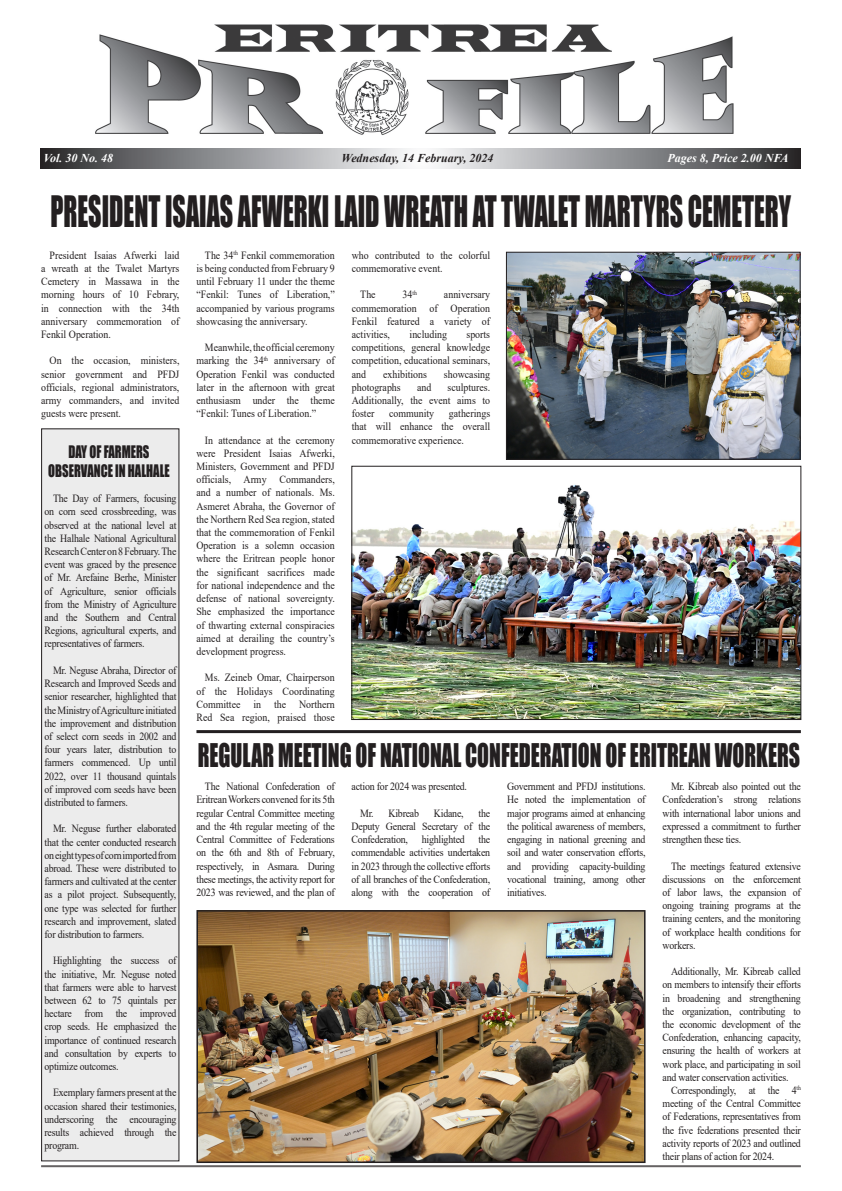
<style>
.page{position:relative;width:842px;height:1191px;background:#fff}
.page>*{position:absolute;margin:0;border:0;box-sizing:border-box;transform-origin:0 0}
.t1{font:39.8px "Impact";color:#231f20;scale:.65 1}
.t2{font:30px "Impact";color:#231f20;scale:.73 1}
.t3{font:15.9px "Impact";color:#231f20;scale:.8 1}
.t4{font:italic 700 12px "Times New Roman";color:#fff}
.t5{font:italic 700 12px "Times New Roman";color:#231f20}
.t6{font:11px/13.2px "Times New Roman";letter-spacing:-.02em;color:#231f20;text-align:justify;scale:.9 1}
.t7{font:11px/13.2px "Times New Roman";color:#231f20;scale:.9 1}
</style>
<div class="page">
<div style="left:42px;top:429px;width:137px;height:731px;background:#ececec"></div>
<div style="left:41px;top:428px;width:138px;height:733px;border:1px solid #231f20"></div>
<svg style="left:41px;top:149px;width:760px;height:19px;background:#949497"></svg>
<hr style="left:41px;top:1165px;width:760px;height:2px;background:#231f20">
<img style="left:95px;top:24px;width:639px;height:111px">
<img style="left:508px;top:254px;width:291px;height:204px">
<div style="left:506px;top:252px;width:295px;height:208px;border:1px solid #231f20"></div>
<img style="left:353px;top:485px;width:446px;height:233px">
<div style="left:351px;top:466px;width:450px;height:254px;border:1px solid #231f20"></div>
<img style="left:199px;top:913px;width:443px;height:247px">
<div style="left:196px;top:910px;width:449px;height:253px;border:2px solid #231f20"></div>
<hr style="left:196px;top:730px;width:605px;height:3px;background:#231f20">
<p class="t4" style="left:44px;top:149px;width:71px">Vol. 30 No. 48</p>
<p class="t5" style="left:341px;top:149px;width:154px">Wednesday, 14 February, 2024</p>
<p class="t4" style="left:667px;top:149px;width:122px">Pages 8, Price 2.00 NFA</p>
<p class="t1" style="left:50px;top:180px;width:1141px">PRESIDENT ISAIAS AFWERKI LAID WREATH AT TWALET MARTYRS CEMETERY</p>
<p class="t6" style="left:41px;top:248px;width:155px;text-indent:9px">President Isaias Afwerki laid a wreath at the Twalet Martyrs Cemetery in Massawa in the morning hours of 10 Febrary, in connection with the 34th anniversary commemoration of Fenkil Operation.</p>
<p class="t6" style="left:41px;top:354px;width:155px;text-indent:9px">On the occasion, ministers, senior government and PFDJ officials, regional administrators, army commanders, and invited guests were present.</p>
<p class="t6" style="left:196px;top:248px;width:155px;text-indent:9px">The 34<sup>th</sup> Fenkil commemoration is being conducted from February 9 until February 11 under the theme “Fenkil: Tunes of Liberation,” accompanied by various programs showcasing the anniversary.</p>
<p class="t6" style="left:196px;top:340px;width:155px;text-indent:9px">Meanwhile, the official ceremony marking the 34<sup>th</sup> anniversary of Operation Fenkil was conducted later in the afternoon with great enthusiasm under the theme “Fenkil: Tunes of Liberation.”</p>
<p class="t6" style="left:196px;top:433px;width:155px;text-indent:9px">In attendance at the ceremony were President Isaias Afwerki, Ministers, Government and PFDJ officials, Army Commanders, and a number of nationals. Ms.<br>Asmeret Abraha, the Governor of the Northern Red Sea region, stated that the commemoration of Fenkil Operation is a solemn occasion where the Eritrean people honor the significant sacrifices made for national independence and the defense of national sovereignty.<br>She emphasized the importance of thwarting external conspiracies aimed at derailing the country’s development progress.</p>
<p class="t6" style="left:196px;top:670px;width:155px;text-indent:9px">Ms. Zeineb Omar, Chairperson of the Holidays Coordinating Committee in the Northern Red Sea region, praised those</p>
<p class="t7" style="left:352px;top:248px;width:155px">who contributed to the colorful commemorative event.</p>
<p class="t6" style="left:360px;top:288px;width:19px">The</p>
<p class="t6" style="left:403px;top:288px;width:17px">34<sup>th</sup></p>
<p class="t6" style="left:352px;top:288px;width:155px;text-indent:92px">anniversary commemoration of Operation Fenkil featured a variety of activities,</p>
<p class="t7" style="left:410px;top:327px;width:43px">including</p>
<p class="t6" style="left:352px;top:327px;width:155px;text-indent:115px">sports competitions, general knowledge competition, educational seminars, and</p>
<p class="t7" style="left:383px;top:367px;width:50px">exhibitions</p>
<p class="t7" style="left:444px;top:367px;width:53px">showcasing</p>
<p class="t7" style="left:352px;top:380px;width:56px">photographs</p>
<p class="t6" style="left:417px;top:380px;width:17px">and</p>
<p class="t6" style="left:352px;top:380px;width:155px;text-indent:96px">sculptures.<br>Additionally, the event aims to foster</p>
<p class="t6" style="left:352px;top:406px;width:155px;text-indent:97px">gatherings that will enhance the overall commemorative experience.</p>
<p class="t7" style="left:389px;top:406px;width:52px">community</p>
<p class="t3" style="left:69px;top:440px;width:103px">DAY OF FARMERS</p>
<p class="t3" style="left:48px;top:459px;width:153px">OBSERVANCE IN HALHALE</p>
<p class="t6" style="left:45px;top:491px;width:148px;text-indent:9px">The Day of Farmers, focusing on corn seed crossbreeding, was observed at the national level at the Halhale National Agricultural Research Center on 8 February. The event was graced by the presence of Mr. Arefaine Berhe, Minister of Agriculture, senior officials from the Ministry of Agriculture and the Southern and Central Regions, agricultural experts, and representatives of farmers.</p>
<p class="t6" style="left:45px;top:663px;width:148px;text-indent:9px">Mr. Neguse Abraha, Director of Research and Improved Seeds and senior researcher, highlighted that the Ministry of Agriculture initiated the improvement and distribution of select corn seeds in 2002 and four years later, distribution to farmers commenced. Up until 2022, over 11 thousand quintals of improved corn seeds have been distributed to farmers.</p>
<p class="t6" style="left:45px;top:821px;width:148px;text-indent:9px">Mr. Neguse further elaborated that the center conducted research on eight types of corn imported from abroad. These were distributed to farmers and cultivated at the center as a pilot project. Subsequently, one type was selected for further research and improvement, slated for distribution to farmers.</p>
<p class="t6" style="left:45px;top:953px;width:148px;text-indent:9px">Highlighting the success of the initiative, Mr. Neguse noted that farmers were able to harvest between 62 to 75 quintals per hectare from the improved crop seeds. He emphasized the importance of continued research and consultation by experts to optimize outcomes.</p>
<p class="t6" style="left:45px;top:1085px;width:148px;text-indent:9px">Exemplary farmers present at the occasion shared their testimonies, underscoring the encouraging results achieved through the program.</p>
<p class="t2" style="left:198px;top:731px;width:827px">REGULAR MEETING OF NATIONAL CONFEDERATION OF ERITREAN WORKERS</p>
<p class="t6" style="left:196px;top:779px;width:155px;text-indent:9px">The National Confederation of Eritrean Workers convened for its 5th regular Central Committee meeting and the 4th regular meeting of the Central Committee of Federations on the 6th and 8th of February, respectively, in Asmara. During these meetings, the activity report for 2023 was reviewed, and the plan of</p>
<p class="t6" style="left:352px;top:779px;width:130px">action for 2024 was presented.</p>
<p class="t6" style="left:507px;top:779px;width:155px">Government and PFDJ institutions.<br>He noted the implementation of major programs aimed at enhancing the political awareness of members, engaging in national greening and soil and water conservation efforts, and providing capacity-building vocational training, among other initiatives.</p>
<p class="t6" style="left:662px;top:779px;width:155px;text-indent:9px">Mr. Kibreab also pointed out the Confederation’s strong relations with international labor unions and expressed a commitment to further strengthen these ties.</p>
<p class="t6" style="left:352px;top:806px;width:156px;text-indent:127px">the Deputy General Secretary of the Confederation, highlighted the commendable activities undertaken in 2023 through the collective efforts of all branches of the Confederation, along with the cooperation of</p>
<p class="t6" style="left:360px;top:806px;width:67px">Mr. Kibreab</p>
<p class="t6" style="left:434px;top:806px;width:35px">Kidane,</p>
<p class="t6" style="left:662px;top:859px;width:155px;text-indent:9px">The meetings featured extensive discussions on the enforcement of labor laws, the expansion of ongoing training programs at the training centers, and the monitoring of workplace health conditions for workers.</p>
<p class="t6" style="left:662px;top:964px;width:155px;text-indent:9px">Additionally, Mr. Kibreab called on members to intensify their efforts in broadening and strengthening the organization, contributing to the economic development of the Confederation, enhancing capacity, ensuring the health of workers at work place, and participating in soil and water conservation activities.</p>
<p class="t6" style="left:662px;top:1083px;width:155px;text-indent:9px">Correspondingly, at the 4<sup>th </sup>meeting of the Central Committee of Federations, representatives from the five federations presented their activity reports of 2023 and outlined their plans of action for 2024.</p>
</div>
